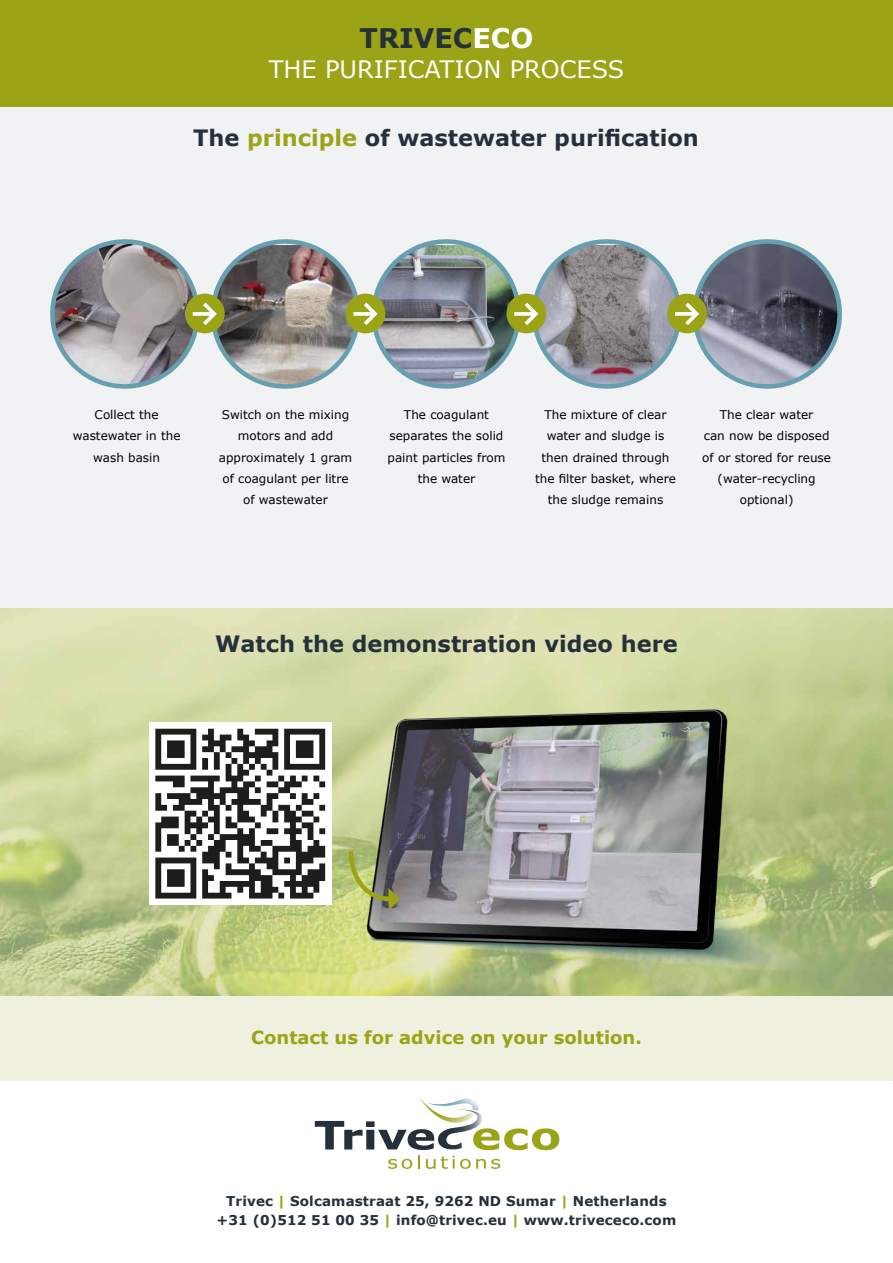
<style>
.page{position:relative;width:893px;height:1263px;background:#fff}
.page>*{position:absolute;margin:0;border:0;box-sizing:border-box;transform-origin:0 0}
.t1{font:700 27px "Verdana";color:#25303b}
.t2{font:24px "Verdana";color:#fff}
.t3{font:700 22.5px "Verdana";color:#25303b}
.t4{font:700 18px "Verdana";color:#9ba316}
.t5{font:700 13.5px/19.5px "Verdana";letter-spacing:.01em;color:#25303b;text-align:center}
.t6{font:12px/21.1px "Verdana";color:#000;text-align:center}
.s1{color:#fff}
.s2{color:#9ba316}
</style>
<div class="page">
<div style="left:0;top:0;width:893px;height:608px;background:#f1f2f4"></div>
<div style="left:0;top:995px;width:893px;height:85px;background:#f0f0df"></div>
<div style="left:0;top:0;width:893px;height:106px;background:#9ba316"></div>
<svg style="left:315px;top:1098px;width:244px;height:71px"></svg>
<img style="left:50px;top:239px;width:792px;height:150px">
<svg style="left:675px;top:312px;width:20px;height:4px"></svg>
<img style="left:0;top:608px;width:893px;height:387px">
<div style="left:149px;top:722px;width:183px;height:183px;background:#fff"></div>
<svg style="left:155px;top:729px;width:85px;height:169px"></svg>
<img style="left:240px;top:688px;width:566px;height:307px">
<svg style="left:346px;top:846px;width:54px;height:64px;background:#919765"></svg>
<h1 class="t1" style="left:360px;top:21px;width:175px">TRIVEC<span class="s1">ECO</span></h1>
<h2 class="t2" style="left:269px;top:53px;width:357px">THE PURIFICATION PROCESS</h2>
<h3 class="t3" style="left:193px;top:123px;width:507px">The <span class="s2">principle</span> of wastewater purification</h3>
<p class="t6" style="left:535px;top:404px;width:142px">The mixture of clear water and sludge is then drained through the filter basket, where the sludge remains</p>
<p class="t6" style="left:73px;top:404px;width:109px">Collect the wastewater in the wash basin</p>
<p class="t6" style="left:219px;top:404px;width:135px">Switch on the mixing motors and add approximately 1 gram of coagulant per litre of wastewater</p>
<p class="t6" style="left:388px;top:404px;width:119px">The coagulant separates the solid paint particles from the water</p>
<p class="t6" style="left:702px;top:404px;width:130px">The clear water<br>can now be disposed of or stored for reuse (water-recycling optional)</p>
<h3 class="t3" style="left:215px;top:629px;width:464px">Watch the demonstration video here</h3>
<h3 class="t4" style="left:251px;top:1026px;width:392px">Contact us for advice on your solution.</h3>
<p class="t5" style="left:217px;top:1191px;width:461px">Trivec <span class="s2">|</span> Solcamastraat 25, 9262 ND Sumar <span class="s2">|</span> Netherlands +31 (0)512 51 00 35 <span class="s2">|</span> info@trivec.eu <span class="s2">|</span> www.trivececo.com</p>
</div>
